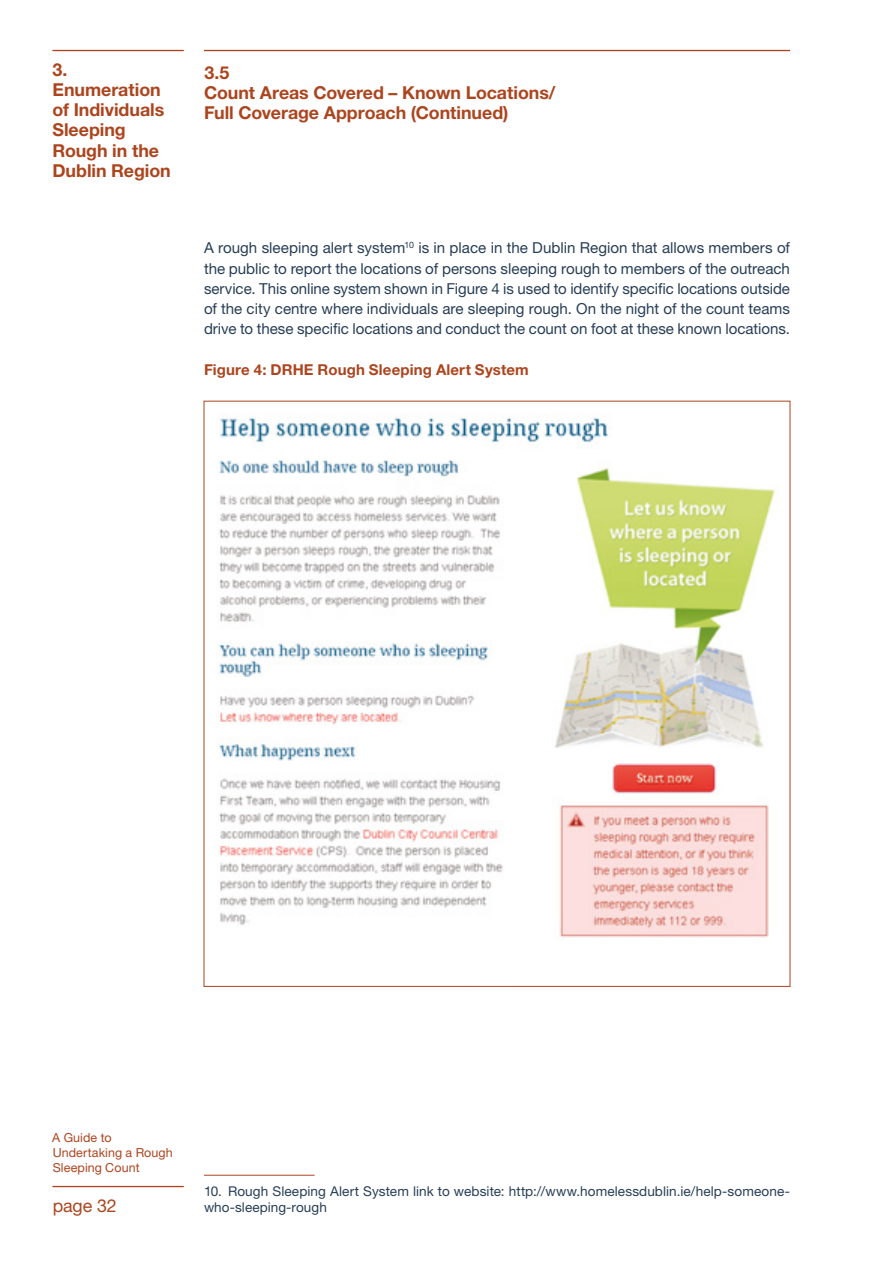
<style>
.page{position:relative;width:893px;height:1263px;background:#fff}
.page>*{position:absolute;margin:0;border:0;box-sizing:border-box;transform-origin:0 0}
.t1{font:700 17.85px/20.2px "Helvetica Neue LT Std";letter-spacing:-.005em;color:#ac451e}
.t2{font:17.85px "Helvetica Neue LT Std";letter-spacing:-.01em;color:#ac451e}
.t3{font:15.15px/20.2px "Helvetica Neue LT Std";letter-spacing:-.005em;color:#273e56;text-align:justify}
.t4{font:700 15px "Helvetica Neue LT Std";letter-spacing:.01em;color:#ac451e}
.t5{font:13.5px/16.5px "Helvetica Neue LT Std";letter-spacing:.005em;color:#273e56}
.t6{font:12.45px/15.1px "Helvetica Neue LT Std";letter-spacing:.005em;color:#ac451e}
</style>
<div class="page">
<hr style="left:204px;top:1175px;width:111px;height:1px;background:#ac451e">
<img style="left:219px;top:413px;width:558px;height:526px">
<hr style="left:52px;top:50px;width:132px;height:1px;background:#ac451e">
<hr style="left:204px;top:50px;width:586px;height:1px;background:#ac451e">
<hr style="left:52px;top:1186px;width:132px;height:1px;background:#ac451e">
<p class="t1" style="left:52px;top:59px;width:120px">3.<br>Enumeration of Individuals<br>Sleeping<br>Rough in the<br>Dublin Region</p>
<p class="t1" style="left:204px;top:62px;width:353px">3.5<br>Count Areas Covered – Known Locations/<br>Full Coverage Approach (Continued)</p>
<p class="t3" style="left:204px;top:238px;width:588px">A rough sleeping alert system<sup>10</sup> is in place in the Dublin Region that allows members of the public to report the locations of persons sleeping rough to members of the outreach service. This online system shown in Figure 4 is used to identify specific locations outside of the city centre where individuals are sleeping rough. On the night of the count teams drive to these specific locations and conduct the count on foot at these known locations.</p>
<p class="t4" style="left:204px;top:360px;width:326px">Figure 4: DRHE Rough Sleeping Alert System</p>
<p class="t6" style="left:52px;top:1129px;width:122px">A Guide to<br>Undertaking a Rough<br>Sleeping Count</p>
<p class="t2" style="left:53px;top:1195px;width:65px">page 32</p>
<p class="t5" style="left:204px;top:1183px;width:587px">10. Rough Sleeping Alert System link to website: http://www.homelessdublin.ie/help-someone&shy;who-sleeping-rough</p>
</div>
